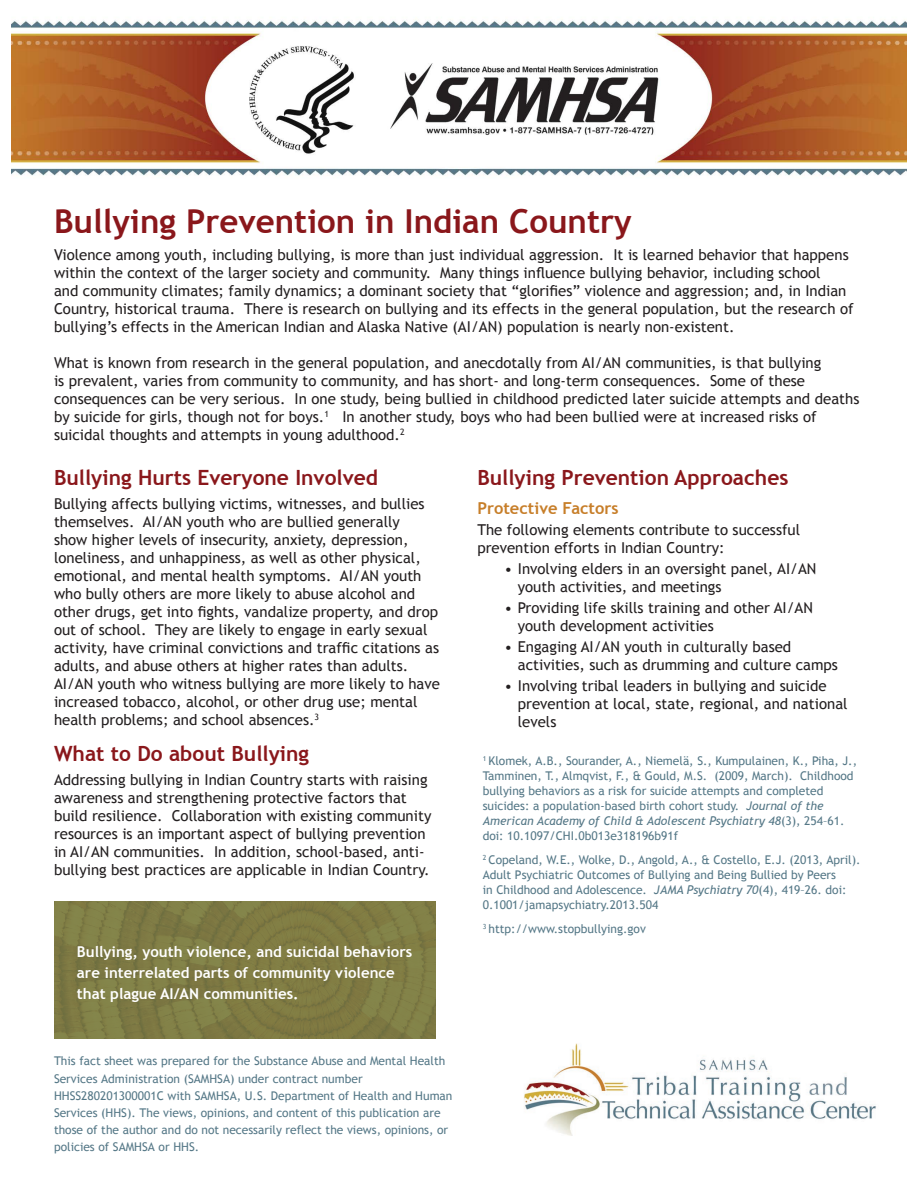
<style>
.page{position:relative;width:918px;height:1188px;background:#fff}
.page>*{position:absolute;margin:0;border:0;box-sizing:border-box;transform-origin:0 0}
.t1{font:700 33px "Trebuchet MS";color:#8a171b}
.t2{font:700 21px "Trebuchet MS";color:#8a171b}
.t3{font:700 16.5px "Trebuchet MS";color:#c77e29}
.t4{font:15px/18px "Trebuchet MS";color:#231f20}
.t5{font:700 15px/21px "Trebuchet MS";color:#fff}
.t6{font:12px/15px "Trebuchet MS";color:#557887}
.s1{font-style:italic}
</style>
<div class="page">
<img style="left:12px;top:20px;width:894px;height:156px">
<img style="left:54px;top:902px;width:381px;height:137px">
<img style="left:524px;top:1043px;width:352px;height:93px">
<h1 class="t1" style="left:54px;top:201px;width:579px">Bullying Prevention in Indian Country</h1>
<p class="t4" style="left:54px;top:246px;width:801px">Violence among youth, including bullying, is more than just individual aggression. It is learned behavior that happens within the context of the larger society and community. Many things influence bullying behavior, including school<br>and community climates; family dynamics; a dominant society that “glorifies” violence and aggression; and, in Indian Country, historical trauma. There is research on bullying and its effects in the general population, but the research of bullying’s effects in the American Indian and Alaska Native (AI/AN) population is nearly non-existent.</p>
<p class="t4" style="left:54px;top:354px;width:807px">What is known from research in the general population, and anecdotally from AI/AN communities, is that bullying<br>is prevalent, varies from community to community, and has short- and long-term consequences. Some of these consequences can be very serious. In one study, being bullied in childhood predicted later suicide attempts and deaths by suicide for girls, though not for boys.<sup>1</sup> In another study, boys who had been bullied were at increased risks of suicidal thoughts and attempts in young adulthood.<sup>2</sup></p>
<h2 class="t2" style="left:54px;top:465px;width:326px">Bullying Hurts Everyone Involved</h2>
<p class="t4" style="left:54px;top:495px;width:388px">Bullying affects bullying victims, witnesses, and bullies themselves. AI/AN youth who are bullied generally<br>show higher levels of insecurity, anxiety, depression, loneliness, and unhappiness, as well as other physical, emotional, and mental health symptoms. AI/AN youth who bully others are more likely to abuse alcohol and other drugs, get into fights, vandalize property, and drop out of school. They are likely to engage in early sexual activity, have criminal convictions and traffic citations as adults, and abuse others at higher rates than adults.<br>AI/AN youth who witness bullying are more likely to have increased tobacco, alcohol, or other drug use; mental health problems; and school absences.<sup>3</sup></p>
<h2 class="t2" style="left:54px;top:741px;width:257px">What to Do about Bullying</h2>
<p class="t4" style="left:54px;top:771px;width:379px">Addressing bullying in Indian Country starts with raising awareness and strengthening protective factors that build resilience. Collaboration with existing community resources is an important aspect of bullying prevention in AI/AN communities. In addition, school-based, anti&shy;bullying best practices are applicable in Indian Country.</p>
<h2 class="t2" style="left:477px;top:465px;width:313px">Bullying Prevention Approaches</h2>
<h3 class="t3" style="left:477px;top:497px;width:143px">Protective Factors</h3>
<p class="t4" style="left:477px;top:520px;width:324px">The following elements contribute to successful prevention efforts in Indian Country:</p>
<p class="t4" style="left:518px;top:559px;width:300px;text-indent:-14px">• Involving elders in an oversight panel, AI/AN youth activities, and meetings</p>
<p class="t4" style="left:518px;top:598px;width:297px;text-indent:-14px">• Providing life skills training and other AI/AN youth development activities</p>
<p class="t4" style="left:518px;top:637px;width:322px;text-indent:-14px">• Engaging AI/AN youth in culturally based activities, such as drumming and culture camps</p>
<p class="t4" style="left:518px;top:676px;width:331px;text-indent:-14px">• Involving tribal leaders in bullying and suicide prevention at local, state, regional, and national levels</p>
<p class="t6" style="left:483px;top:753px;width:376px"><sup>1</sup> Klomek, A.B., Sourander, A., Niemelä, S., Kumpulainen, K., Piha, J., Tamminen, T., Almqvist, F., &amp; Gould, M.S. (2009, March). Childhood bullying behaviors as a risk for suicide attempts and completed suicides: a population-based birth cohort study. <span class="s1">Journal of the American Academy of Child &amp; Adolescent Psychiatry 48</span>(3), 254–61. doi: 10.1097/CHI.0b013e318196b91f</p>
<p class="t6" style="left:483px;top:852px;width:379px"><sup>2</sup> Copeland, W.E., Wolke, D., Angold, A., &amp; Costello, E.J. (2013, April).<br>Adult Psychiatric Outcomes of Bullying and Being Bullied by Peers<br>in Childhood and Adolescence. <span class="s1">JAMA Psychiatry 70</span>(4), 419–26. doi:<br>0.1001/jamapsychiatry.2013.504</p>
<p class="t6" style="left:483px;top:921px;width:165px"><sup>3</sup> http://www.stopbullying.gov</p>
<p class="t5" style="left:77px;top:941px;width:337px">Bullying, youth violence, and suicidal behaviors are interrelated parts of community violence that plague AI/AN communities.</p>
<p class="t6" style="left:54px;top:1053px;width:400px;line-height:17.1px">This fact sheet was prepared for the Substance Abuse and Mental Health Services Administration (SAMHSA) under contract number HHSS280201300001C with SAMHSA, U.S. Department of Health and Human Services (HHS). The views, opinions, and content of this publication are those of the author and do not necessarily reflect the views, opinions, or policies of SAMHSA or HHS.</p>
</div>
